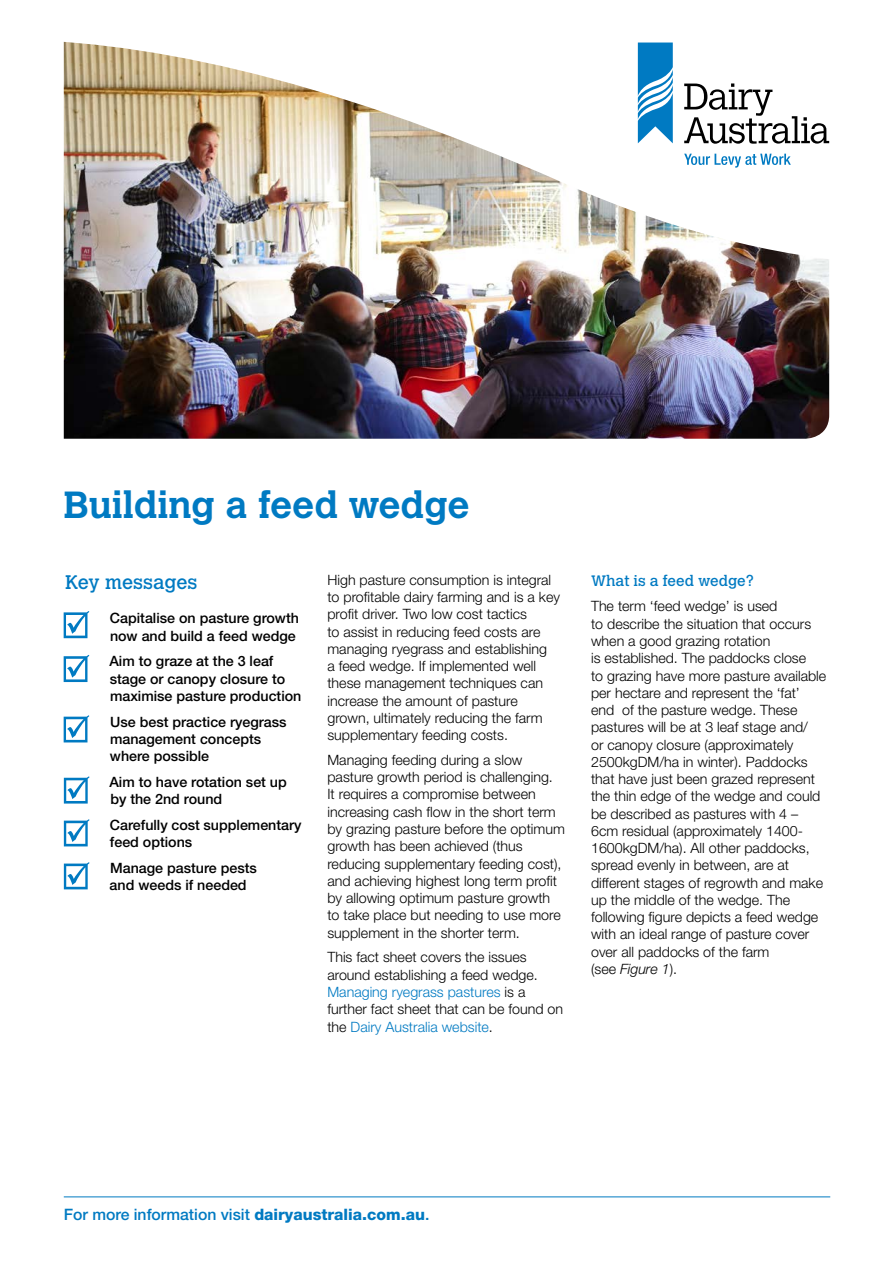
<style>
.page{position:relative;width:893px;height:1263px;background:#fff}
.page>*{position:absolute;margin:0;border:0;box-sizing:border-box;transform-origin:0 0}
.t1{font:700 37.5px "Calvert MT Std";color:#007ac2}
.t2{font:19.5px "Calvert MT Std";color:#007ac2}
.t3{font:500 15.75px "Helvetica Neue LT Std";color:#007ac2}
.t4{font:15px "Calvert MT Std";color:#007ac2}
.t5{font:300 14.25px/17.2px "Helvetica Neue LT Std";color:#000}
.t6{font:500 14.25px/17.2px "Helvetica Neue LT Std";color:#000}
.s1{color:#007ac2}
.s2{font-style:italic}
.s3{font-weight:800}
</style>
<div class="page">
<hr style="left:64px;top:1196px;width:766px;height:1px;background:#007ac2">
<img style="left:64px;top:265px;width:765px;height:174px">
<img style="left:63px;top:41px;width:767px;height:224px">
<svg style="left:64px;top:611px;width:25px;height:27px"></svg>
<svg style="left:64px;top:655px;width:25px;height:27px"></svg>
<svg style="left:64px;top:715px;width:25px;height:27px"></svg>
<svg style="left:64px;top:776px;width:26px;height:27px"></svg>
<svg style="left:64px;top:819px;width:26px;height:27px"></svg>
<svg style="left:64px;top:862px;width:26px;height:27px"></svg>
<svg style="left:684px;top:83px;width:145px;height:61px"></svg>
<svg style="left:638px;top:43px;width:35px;height:100px"></svg>
<svg style="left:684px;top:154px;width:107px;height:14px"></svg>
<h1 class="t1" style="left:64px;top:481px;width:407px">Building a feed wedge</h1>
<h2 class="t2" style="left:65px;top:571px;width:134px">Key messages</h2>
<p class="t6" style="left:110px;top:610px;width:191px">Capitalise on pasture growth now and build a feed wedge</p>
<p class="t6" style="left:109px;top:653px;width:193px">Aim to graze at the 3 leaf stage or canopy closure to maximise pasture production</p>
<p class="t6" style="left:110px;top:713px;width:178px">Use best practice ryegrass management concepts where possible</p>
<p class="t6" style="left:109px;top:773px;width:179px">Aim to have rotation set up by the 2nd round</p>
<p class="t6" style="left:110px;top:816px;width:193px">Carefully cost supplementary feed options</p>
<p class="t6" style="left:110px;top:859px;width:149px">Manage pasture pests and weeds if needed</p>
<p class="t5" style="left:327px;top:571px;width:234px">High pasture consumption is integral to profitable dairy farming and is a key profit driver. Two low cost tactics<br>to assist in reducing feed costs are managing ryegrass and establishing<br>a feed wedge. If implemented well these management techniques can increase the amount of pasture grown, ultimately reducing the farm supplementary feeding costs.</p>
<p class="t5" style="left:327px;top:751px;width:239px">Managing feeding during a slow pasture growth period is challenging.<br>It requires a compromise between increasing cash flow in the short term by grazing pasture before the optimum growth has been achieved (thus reducing supplementary feeding cost), and achieving highest long term profit by allowing optimum pasture growth to take place but needing to use more supplement in the shorter term.</p>
<p class="t5" style="left:327px;top:948px;width:237px">This fact sheet covers the issues around establishing a feed wedge.<br><span class="s1">Managing ryegrass pastures</span> is a further fact sheet that can be found on the <span class="s1">Dairy Australia website</span>.</p>
<p class="t4" style="left:591px;top:572px;width:164px">What is a feed wedge?</p>
<p class="t5" style="left:591px;top:597px;width:237px">The term ‘feed wedge’ is used<br>to describe the situation that occurs when a good grazing rotation<br>is established. The paddocks close<br>to grazing have more pasture available per hectare and represent the ‘fat’ end of the pasture wedge. These pastures will be at 3 leaf stage and/<br>or canopy closure (approximately 2500kgDM/ha in winter). Paddocks that have just been grazed represent the thin edge of the wedge and could be described as pastures with 4 – 6cm residual (approximately 1400- 1600kgDM/ha). All other paddocks, spread evenly in between, are at different stages of regrowth and make up the middle of the wedge. The following figure depicts a feed wedge with an ideal range of pasture cover over all paddocks of the farm<br>(see <span class="s2">Figure 1</span>).</p>
<p class="t3" style="left:64px;top:1205px;width:367px">For more information visit <span class="s3">dairyaustralia.com.au</span>.</p>
</div>
